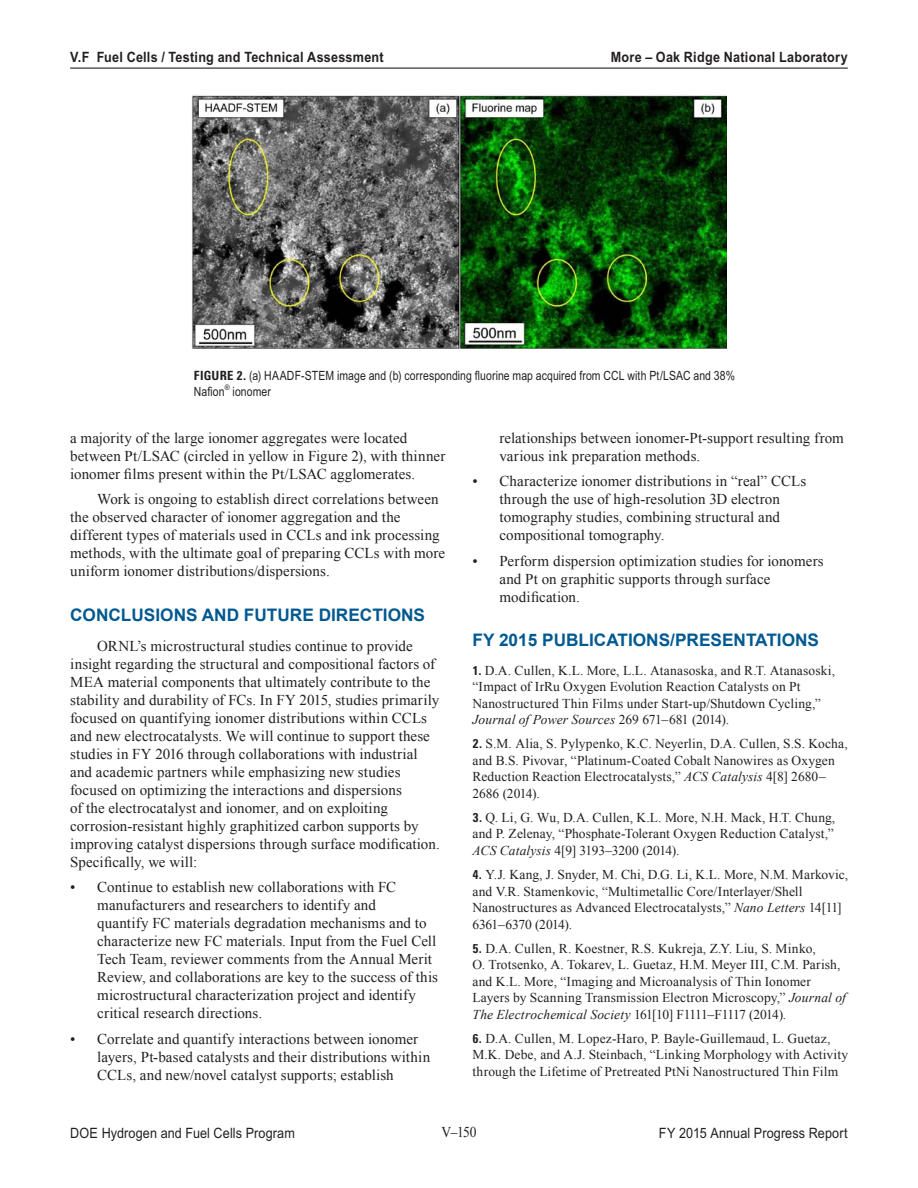
<style>
.page{position:relative;width:918px;height:1188px;background:#fff}
.page>*{position:absolute;margin:0;border:0;box-sizing:border-box;transform-origin:0 0}
._1_Object_Head_Blue{font:700 17.25px "Arial";color:#005990}
._1_Body_text{font:15px/18px "Times New Roman";letter-spacing:.005em;color:#231f20}
._1_Body_text-2{font:15px "Times New Roman";letter-spacing:.005em;color:#231f20;scale:.9 1}
.t1{font:700 14.25px "Arial Narrow MT Pro";letter-spacing:.015em;color:#231f20;scale:1.08 1}
.t2{font:14.25px "Arial Narrow MT Pro";letter-spacing:.01em;color:#231f20;scale:1.08 1}
._1_Reference{font:13.5px/16.5px "Times New Roman";letter-spacing:.01em;color:#231f20}
._1_FigureTitle{font:12.75px/15.8px "Arial Narrow MT Pro";letter-spacing:.01em;color:#231f20}
._1_FigureTitle-2{font:7.65px "Arial Narrow MT Pro";color:#231f20;scale:1.06 1}
.s1{font-family:"Zurich BT";font-weight:700;font-stretch:condensed}
.s2{font-family:"Zurich BT";font-weight:700;font-stretch:condensed;font-size:12.75px}
.s3{font-style:italic}
</style>
<div class="page">
<hr style="left:70px;top:68px;width:778px;height:1px;background:#231f20">
<img style="left:192px;top:95px;width:535px;height:254px">
<p class="t1" style="left:70px;top:48px;width:292px">V.F Fuel Cells / Testing and Technical Assessment</p>
<p class="t1" style="left:611px;top:48px;width:221px">More – Oak Ridge National Laboratory</p>
<p class="_1_FigureTitle" style="left:194px;top:368px;width:543px"><span class="s1">FIGURE 2.</span> (a) HAADF-STEM image and (b) corresponding fluorine map acquired from CCL with Pt/LSAC and 38%<br>Nafion</p>
<p class="_1_FigureTitle-2" style="left:225px;top:383px;width:6px">®</p>
<p class="_1_FigureTitle" style="left:233px;top:384px;width:40px">ionomer</p>
<p class="_1_Body_text" style="left:70px;top:429px;width:377px">a majority of the large ionomer aggregates were located between Pt/LSAC (circled in yellow in Figure 2), with thinner ionomer films present within the Pt/LSAC agglomerates.</p>
<p class="_1_Body_text" style="left:70px;top:490px;width:377px;text-indent:27px">Work is ongoing to establish direct correlations between the observed character of ionomer aggregation and the different types of materials used in CCLs and ink processing methods, with the ultimate goal of preparing CCLs with more uniform ionomer distributions/dispersions.</p>
<p class="_1_Object_Head_Blue" style="left:70px;top:603px;width:356px">CONCLUSIONS AND FUTURE DIRECTIONS</p>
<p class="_1_Body_text" style="left:70px;top:637px;width:371px;text-indent:27px">ORNL’s microstructural studies continue to provide insight regarding the structural and compositional factors of MEA material components that ultimately contribute to the stability and durability of FCs. In FY 2015, studies primarily focused on quantifying ionomer distributions within CCLs and new electrocatalysts. We will continue to support these studies in FY 2016 through collaborations with industrial and academic partners while emphasizing new studies focused on optimizing the interactions and dispersions<br>of the electrocatalyst and ionomer, and on exploiting corrosion-resistant highly graphitized carbon supports by improving catalyst dispersions through surface modification.<br>Specifically, we will:</p>
<p class="_1_Body_text" style="left:97px;top:878px;width:342px;text-indent:-27px">• Continue to establish new collaborations with FC manufacturers and researchers to identify and<br>quantify FC materials degradation mechanisms and to characterize new FC materials. Input from the Fuel Cell Tech Team, reviewer comments from the Annual Merit Review, and collaborations are key to the success of this microstructural characterization project and identify critical research directions.</p>
<p class="_1_Body_text" style="left:97px;top:1030px;width:334px;text-indent:-27px">• Correlate and quantify interactions between ionomer layers, Pt-based catalysts and their distributions within<br>CCLs, and new/novel catalyst supports; establish</p>
<p class="_1_Body_text" style="left:500px;top:429px;width:346px">relationships between ionomer-Pt-support resulting from various ink preparation methods.</p>
<p class="_1_Body_text" style="left:500px;top:472px;width:308px;text-indent:-27px">• Characterize ionomer distributions in “real” CCLs through the use of high-resolution 3D electron tomography studies, combining structural and compositional tomography.</p>
<p class="_1_Body_text" style="left:500px;top:552px;width:326px;text-indent:-27px">• Perform dispersion optimization studies for ionomers and Pt on graphitic supports through surface modification.</p>
<p class="_1_Object_Head_Blue" style="left:472px;top:629px;width:348px">FY 2015 PUBLICATIONS/PRESENTATIONS</p>
<p class="_1_Reference" style="left:472px;top:662px;width:364px"><span class="s2">1.</span> D.A. Cullen, K.L. More, L.L. Atanasoska, and R.T. Atanasoski, “Impact of IrRu Oxygen Evolution Reaction Catalysts on Pt Nanostructured Thin Films under Start-up/Shutdown Cycling,” <span class="s3">Journal of Power Sources</span> 269 671–681 (2014).</p>
<p class="_1_Reference" style="left:472px;top:735px;width:377px"><span class="s2">2.</span> S.M. Alia, S. Pylypenko, K.C. Neyerlin, D.A. Cullen, S.S. Kocha, and B.S. Pivovar, “Platinum-Coated Cobalt Nanowires as Oxygen Reduction Reaction Electrocatalysts,” <span class="s3">ACS Catalysis</span> 4[8] 2680– 2686 (2014).</p>
<p class="_1_Reference" style="left:472px;top:809px;width:364px;text-align:justify"><span class="s2">3.</span> Q. Li, G. Wu, D.A. Cullen, K.L. More, N.H. Mack, H.T. Chung, and P. Zelenay, “Phosphate-Tolerant Oxygen Reduction Catalyst,” <span class="s3">ACS Catalysis</span> 4[9] 3193–3200 (2014).</p>
<p class="_1_Reference" style="left:472px;top:866px;width:377px"><span class="s2">4.</span> Y.J. Kang, J. Snyder, M. Chi, D.G. Li, K.L. More, N.M. Markovic, and V.R. Stamenkovic, “Multimetallic Core/Interlayer/Shell Nanostructures as Advanced Electrocatalysts,” <span class="s3">Nano Letters</span> 14[11] 6361–6370 (2014).</p>
<p class="_1_Reference" style="left:472px;top:940px;width:375px"><span class="s2">5.</span> D.A. Cullen, R. Koestner, R.S. Kukreja, Z.Y. Liu, S. Minko,<br>O. Trotsenko, A. Tokarev, L. Guetaz, H.M. Meyer III, C.M. Parish, and K.L. More, “Imaging and Microanalysis of Thin Ionomer Layers by Scanning Transmission Electron Microscopy,” <span class="s3">Journal of The Electrochemical Society</span> 161[10] F1111–F1117 (2014).</p>
<p class="_1_Reference" style="left:472px;top:1030px;width:377px"><span class="s2">6.</span> D.A. Cullen, M. Lopez-Haro, P. Bayle-Guillemaud, L. Guetaz,<br>M.K. Debe, and A.J. Steinbach, “Linking Morphology with Activity through the Lifetime of Pretreated PtNi Nanostructured Thin Film</p>
<p class="t2" style="left:70px;top:1124px;width:210px">DOE Hydrogen and Fuel Cells Program</p>
<p class="_1_Body_text-2" style="left:441px;top:1122px;width:40px">V–150</p>
<p class="t2" style="left:659px;top:1124px;width:176px">FY 2015 Annual Progress Report</p>
</div>
